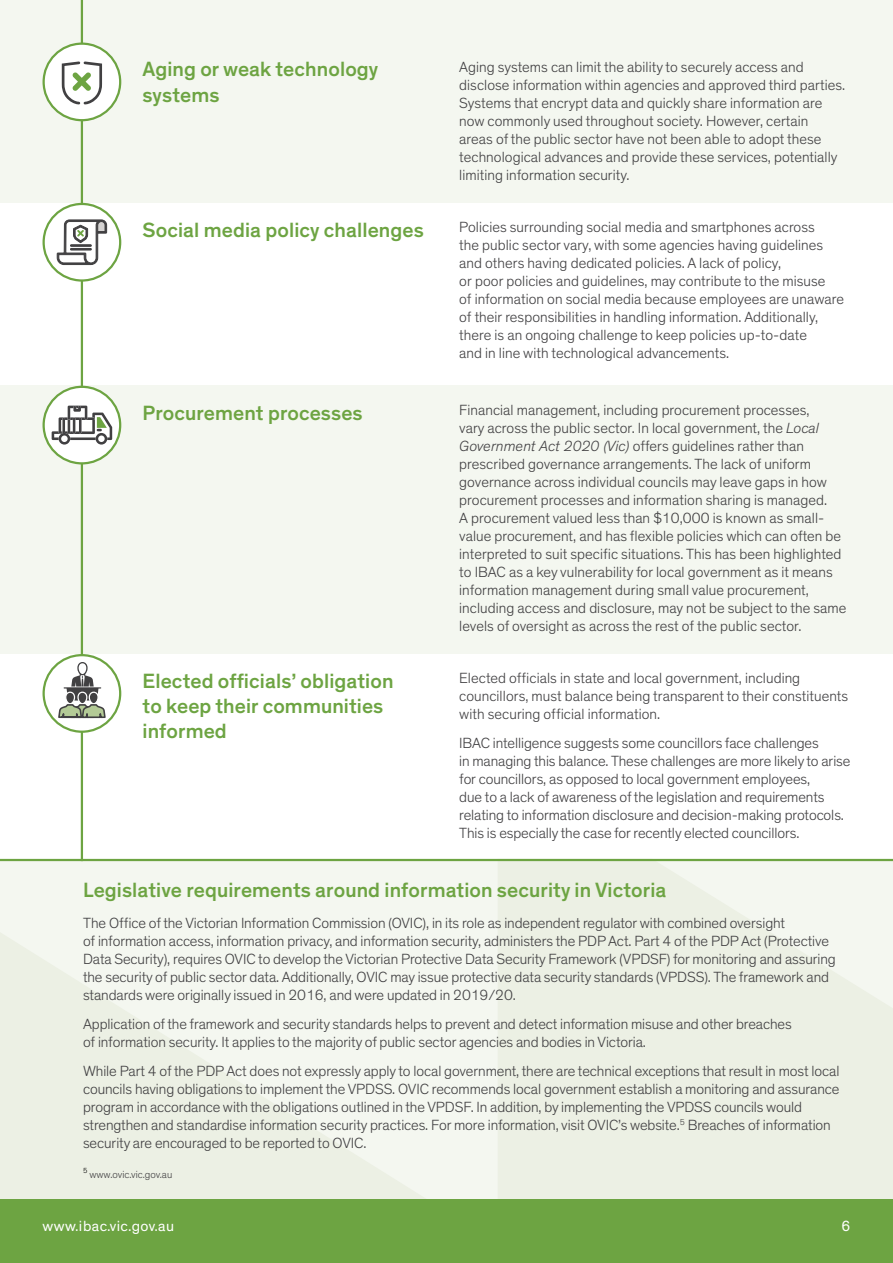
<style>
.page{position:relative;width:893px;height:1263px;background:#fff}
.page>*{position:absolute;margin:0;border:0;box-sizing:border-box;transform-origin:0 0}
.t1{font:500 21px/25.2px "Theinhardt";letter-spacing:.005em;color:#6da442}
.t2{font:300 15px/18px "Theinhardt";letter-spacing:-.005em;color:#414042}
.t3{font:15px "Theinhardt";letter-spacing:.03em;color:#fff}
.t4{font:300 10.5px "Theinhardt";color:#414042}
.s1{font-style:italic}
</style>
<div class="page">
<div style="left:0;top:859px;width:893px;height:351px;background:#f4f7f0"></div>
<svg style="left:0;top:933px;width:425px;height:266px;fill:#ecf0e4"></svg>
<svg style="left:498px;top:861px;width:395px;height:338px;fill:#ecf0e4"></svg>
<div style="left:0;top:0;width:893px;height:203px;background:#f4f7f0"></div>
<div style="left:0;top:386px;width:893px;height:268px;background:#f4f7f0"></div>
<hr style="left:81px;top:0;width:2px;height:861px;background:#6da442">
<div style="left:44px;top:44px;width:76px;height:76px;background:#fff;border-radius:50%"></div>
<div style="left:43px;top:43px;width:78px;height:78px;border:2px solid #6da442;border-radius:50%"></div>
<div style="left:44px;top:204px;width:76px;height:76px;background:#fff;border-radius:50%"></div>
<div style="left:43px;top:203px;width:78px;height:79px;border:2px solid #6da442;border-radius:50%"></div>
<div style="left:44px;top:387px;width:76px;height:76px;background:#fff;border-radius:50%"></div>
<div style="left:43px;top:386px;width:78px;height:78px;border:2px solid #6da442;border-radius:50%"></div>
<hr style="left:0;top:859px;width:893px;height:2px;background:#6da442">
<svg style="left:61px;top:61px;width:42px;height:44px"></svg>
<svg style="left:56px;top:219px;width:51px;height:46px"></svg>
<div style="left:44px;top:655px;width:76px;height:77px;background:#fff;border-radius:50%"></div>
<div style="left:43px;top:654px;width:78px;height:79px;border:2px solid #6da442;border-radius:50%"></div>
<svg style="left:57px;top:662px;width:50px;height:57px"></svg>
<svg style="left:52px;top:406px;width:60px;height:39px"></svg>
<div style="left:0;top:1199px;width:893px;height:64px;background:#6da442"></div>
<h1 class="t1" style="left:143px;top:57px;width:237px">Aging or weak technology systems</h1>
<p class="t2" style="left:459px;top:58px;width:387px">Aging systems can limit the ability to securely access and disclose information within agencies and approved third parties.<br>Systems that encrypt data and quickly share information are now commonly used throughout society. However, certain areas of the public sector have not been able to adopt these technological advances and provide these services, potentially limiting information security.</p>
<h1 class="t1" style="left:143px;top:217px;width:283px">Social media policy challenges</h1>
<p class="t2" style="left:459px;top:218px;width:386px">Policies surrounding social media and smartphones across<br>the public sector vary, with some agencies having guidelines and others having dedicated policies. A lack of policy,<br>or poor policies and guidelines, may contribute to the misuse<br>of information on social media because employees are unaware of their responsibilities in handling information. Additionally, there is an ongoing challenge to keep policies up-to-date<br>and in line with technological advancements.</p>
<h1 class="t1" style="left:143px;top:400px;width:222px">Procurement processes</h1>
<p class="t2" style="left:459px;top:401px;width:389px">Financial management, including procurement processes,<br>vary across the public sector. In local government, the <span class="s1">Local Government Act 2020 (Vic)</span> offers guidelines rather than prescribed governance arrangements. The lack of uniform governance across individual councils may leave gaps in how procurement processes and information sharing is managed.<br>A procurement valued less than $10,000 is known as small&shy;value procurement, and has flexible policies which can often be interpreted to suit specific situations. This has been highlighted to IBAC as a key vulnerability for local government as it means information management during small value procurement, including access and disclosure, may not be subject to the same levels of oversight as across the rest of the public sector.</p>
<h1 class="t1" style="left:143px;top:669px;width:252px">Elected officials’ obligation to keep their communities informed</h1>
<p class="t2" style="left:459px;top:669px;width:390px">Elected officials in state and local government, including councillors, must balance being transparent to their constituents with securing official information.</p>
<p class="t2" style="left:459px;top:734px;width:393px">IBAC intelligence suggests some councillors face challenges<br>in managing this balance. These challenges are more likely to arise for councillors, as opposed to local government employees,<br>due to a lack of awareness of the legislation and requirements relating to information disclosure and decision-making protocols.<br>This is especially the case for recently elected councillors.</p>
<h1 class="t1" style="left:83px;top:878px;width:585px">Legislative requirements around information security in Victoria</h1>
<p class="t2" style="left:83px;top:914px;width:754px">The Office of the Victorian Information Commission (OVIC), in its role as independent regulator with combined oversight<br>of information access, information privacy, and information security, administers the PDP Act. Part 4 of the PDP Act (Protective Data Security), requires OVIC to develop the Victorian Protective Data Security Framework (VPDSF) for monitoring and assuring the security of public sector data. Additionally, OVIC may issue protective data security standards (VPDSS). The framework and standards were originally issued in 2016, and were updated in 2019/20.</p>
<p class="t2" style="left:83px;top:1015px;width:710px">Application of the framework and security standards helps to prevent and detect information misuse and other breaches of information security. It applies to the majority of public sector agencies and bodies in Victoria.</p>
<p class="t2" style="left:83px;top:1062px;width:758px">While Part 4 of the PDP Act does not expressly apply to local government, there are technical exceptions that result in most local councils having obligations to implement the VPDSS. OVIC recommends local government establish a monitoring and assurance program in accordance with the obligations outlined in the VPDSF. In addition, by implementing the VPDSS councils would strengthen and standardise information security practices. For more information, visit OVIC’s website.<sup>5</sup> Breaches of information security are encouraged to be reported to OVIC.</p>
<p class="t4" style="left:83px;top:1168px;width:91px"><sup>5</sup> www.ovic.vic.gov.au</p>
<p class="t3" style="left:43px;top:1217px;width:133px">www.ibac.vic.gov.au</p>
<p class="t3" style="left:842px;top:1217px;width:10px">6</p>
</div>
